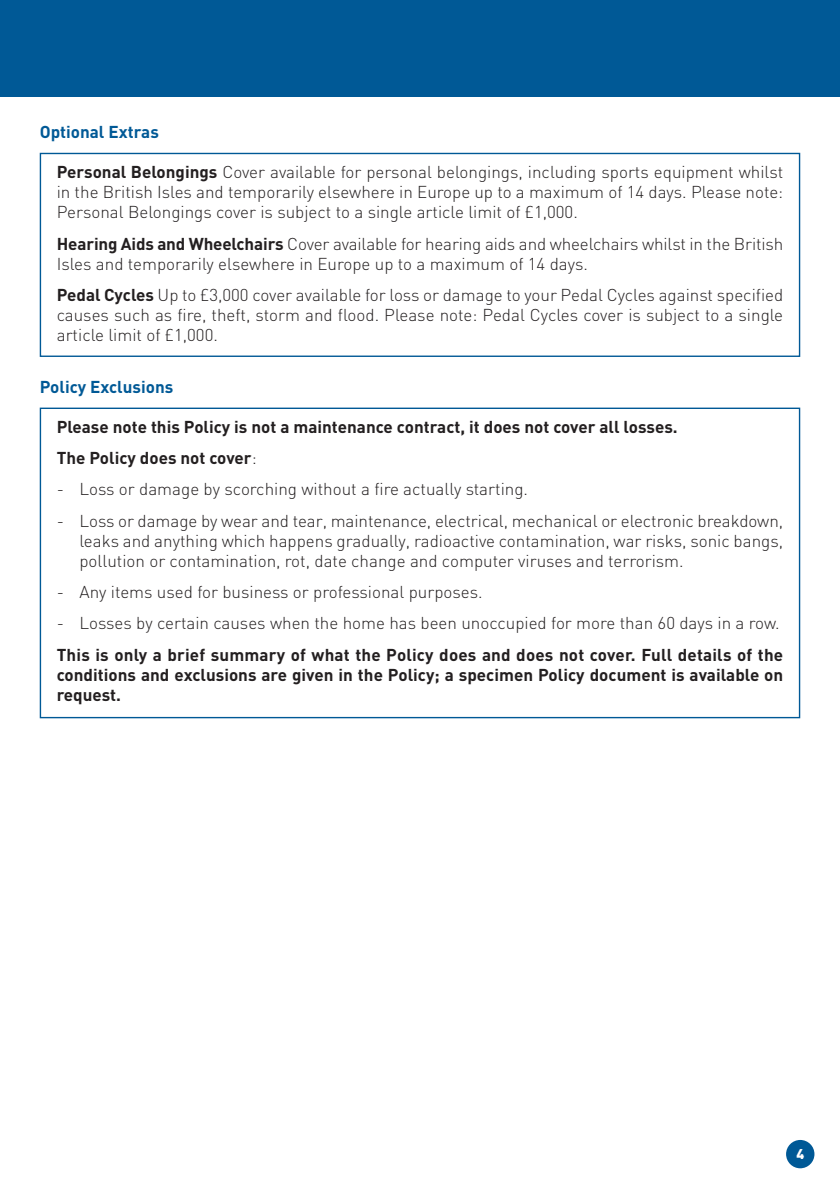
<style>
.page{position:relative;width:840px;height:1191px;background:#fff}
.page>*{position:absolute;margin:0;border:0;box-sizing:border-box;transform-origin:0 0}
.t1{font:300 17px/20px "DIN";color:#231f20;text-align:justify}
.t2{font:700 17px/20px "DIN";color:#231f20}
.t3{font:700 17px "DIN";color:#005996}
.t4{font:900 14px "DIN";color:#fff}
.s1{font-weight:700}
.s2{font-weight:300}
</style>
<div class="page">
<div style="left:785px;top:1140px;width:29px;height:28px;background:#005996;border-radius:50%"></div>
<svg style="left:39px;top:152px;width:761px;height:567px"></svg>
<div style="left:0;top:0;width:839px;height:96px;background:#005996"></div>
<p class="t3" style="left:40px;top:126px;width:121px">Optional Extras</p>
<p class="t1" style="left:57px;top:164px;width:727px"><span class="s1">Personal Belongings</span> Cover available for personal belongings, including sports equipment whilst in the British Isles and temporarily elsewhere in Europe up to a maximum of 14 days. Please note:<br>Personal Belongings cover is subject to a single article limit of £1,000.</p>
<p class="t1" style="left:57px;top:235px;width:727px"><span class="s1">Hearing Aids and Wheelchairs</span> Cover available for hearing aids and wheelchairs whilst in the British<br>Isles and temporarily elsewhere in Europe up to a maximum of 14 days.</p>
<p class="t1" style="left:57px;top:287px;width:727px"><span class="s1">Pedal Cycles</span> Up to £3,000 cover available for loss or damage to your Pedal Cycles against specified causes such as fire, theft, storm and flood. Please note: Pedal Cycles cover is subject to a single article limit of £1,000.</p>
<p class="t3" style="left:40px;top:380px;width:135px">Policy Exclusions</p>
<p class="t2" style="left:57px;top:412px;width:622px;line-height:31.4px">Please note this Policy is not a maintenance contract, it does not cover all losses.<br>The Policy does not cover<span class="s2">:</span></p>
<p class="t1" style="left:57px;top:481px;width:472px">- Loss or damage by scorching without a fire actually starting.</p>
<p class="t1" style="left:79px;top:512px;width:705px;text-indent:-23px">- Loss or damage by wear and tear, maintenance, electrical, mechanical or electronic breakdown, leaks and anything which happens gradually, radioactive contamination, war risks, sonic bangs, pollution or contamination, rot, date change and computer viruses and terrorism.</p>
<p class="t1" style="left:57px;top:584px;width:427px">- Any items used for business or professional purposes.</p>
<p class="t1" style="left:57px;top:615px;width:724px">- Losses by certain causes when the home has been unoccupied for more than 60 days in a row.</p>
<p class="t2" style="left:57px;top:646px;width:727px;text-align:justify">This is only a brief summary of what the Policy does and does not cover. Full details of the conditions and exclusions are given in the Policy; a specimen Policy document is available on request.</p>
<p class="t4" style="left:795px;top:1148px;width:9px">4</p>
</div>
